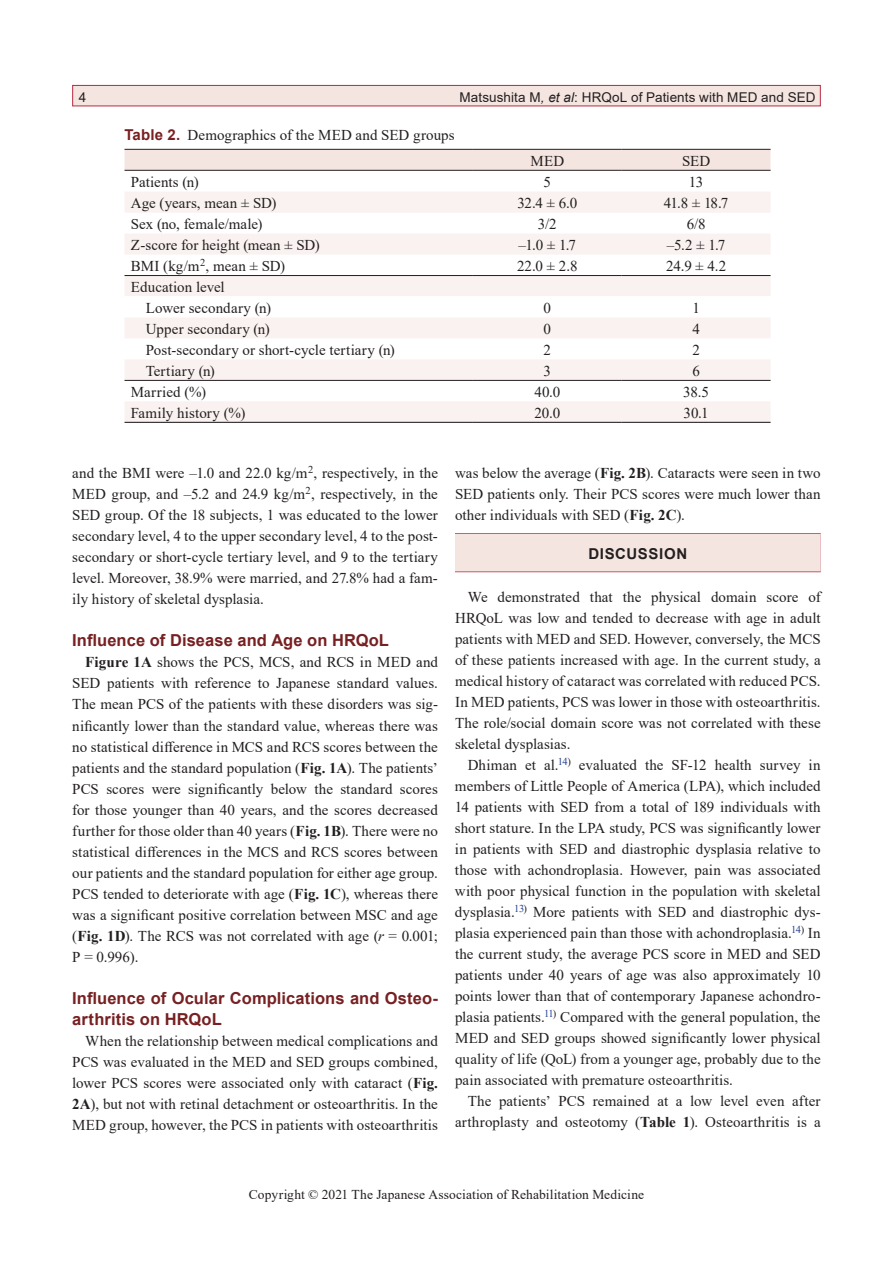
<style>
.page{position:relative;width:893px;height:1263px;background:#fff}
.page>*{position:absolute;margin:0;border:0;box-sizing:border-box;transform-origin:0 0}
.t1{font:700 16.5px/21px "Arial";letter-spacing:.005em;color:#772022}
.t2{font:15px/21px "Times New Roman";letter-spacing:.005em;color:#231f20;text-align:justify}
.t3{font:700 15px "Arial";letter-spacing:.045em;color:#231f20}
.t4{font:13.5px "Times New Roman";letter-spacing:.005em;color:#231f20}
.t5{font:13.5px "Arial";letter-spacing:.005em;color:#231f20}
.s1{font-style:italic}
.s2{font-family:"Arial";font-weight:700;color:#772022}
.s3{font-weight:700}
</style>
<div class="page">
<svg style="left:455px;top:533px;width:366px;height:39px"></svg>
<div style="left:455px;top:534px;width:366px;height:37px;background:#f5e5e0"></div>
<div style="left:72px;top:85px;width:749px;height:21px;background:#f5e5e0;border:1px solid #b72b40"></div>
<div style="left:125px;top:150px;width:646px;height:20px;background:#f5e5e0"></div>
<svg style="left:125px;top:192px;width:646px;height:230px;fill:#f9f2f0"></svg>
<hr style="left:125px;top:149px;width:348px;height:1px;background:#231f20">
<hr style="left:473px;top:149px;width:149px;height:1px;background:#231f20">
<hr style="left:622px;top:149px;width:149px;height:1px;background:#231f20">
<hr style="left:125px;top:170px;width:348px;height:1px;background:#231f20">
<hr style="left:473px;top:170px;width:149px;height:1px;background:#231f20">
<hr style="left:622px;top:170px;width:149px;height:1px;background:#231f20">
<hr style="left:125px;top:296px;width:348px;height:1px;background:#fff">
<hr style="left:473px;top:296px;width:149px;height:1px;background:#fff">
<hr style="left:622px;top:296px;width:149px;height:1px;background:#fff">
<hr style="left:125px;top:422px;width:348px;height:1px;background:#231f20">
<hr style="left:473px;top:422px;width:149px;height:1px;background:#231f20">
<hr style="left:622px;top:422px;width:149px;height:1px;background:#231f20">
<hr style="left:125px;top:275px;width:348px;height:1px;background:#231f20">
<hr style="left:473px;top:275px;width:149px;height:1px;background:#231f20">
<hr style="left:622px;top:275px;width:149px;height:1px;background:#231f20">
<hr style="left:125px;top:380px;width:348px;height:1px;background:#231f20">
<hr style="left:473px;top:380px;width:149px;height:1px;background:#231f20">
<hr style="left:622px;top:380px;width:149px;height:1px;background:#231f20">
<p class="t5" style="left:79px;top:87px;width:9px">4</p>
<p class="t5" style="left:459px;top:88px;width:358px">Matsushita M<span class="s1">, et al</span>: HRQoL of Patients with MED and SED</p>
<p class="t2" style="left:125px;top:124px;width:332px"><span class="s2">Table 2.</span> Demographics of the MED and SED groups</p>
<p class="t2" style="left:530px;top:150px;width:35px">MED</p>
<p class="t2" style="left:682px;top:150px;width:30px">SED</p>
<p class="t2" style="left:131px;top:171px;width:69px">Patients (n)</p>
<p class="t2" style="left:544px;top:171px;width:9px">5</p>
<p class="t2" style="left:689px;top:171px;width:16px">13</p>
<p class="t2" style="left:131px;top:192px;width:147px">Age (years, mean ± SD)</p>
<p class="t2" style="left:517px;top:192px;width:61px">32.4 ± 6.0</p>
<p class="t2" style="left:664px;top:192px;width:66px">41.8 ± 18.7</p>
<p class="t2" style="left:131px;top:213px;width:133px">Sex (no, female/male)</p>
<p class="t2" style="left:538px;top:213px;width:20px">3/2</p>
<p class="t2" style="left:687px;top:213px;width:20px">6/8</p>
<p class="t2" style="left:131px;top:234px;width:190px">Z-score for height (mean ± SD)</p>
<p class="t2" style="left:518px;top:234px;width:59px">–1.0 ± 1.7</p>
<p class="t2" style="left:667px;top:234px;width:60px">–5.2 ± 1.7</p>
<p class="t2" style="left:131px;top:255px;width:156px">BMI (kg/m<sup>2</sup>, mean ± SD)</p>
<p class="t2" style="left:517px;top:255px;width:62px">22.0 ± 2.8</p>
<p class="t2" style="left:666px;top:255px;width:62px">24.9 ± 4.2</p>
<p class="t2" style="left:146px;top:276px;width:127px;text-indent:-15px">Education level<br>Lower secondary (n)</p>
<p class="t2" style="left:544px;top:297px;width:9px">0</p>
<p class="t2" style="left:692px;top:297px;width:9px">1</p>
<p class="t2" style="left:146px;top:318px;width:125px">Upper secondary (n)</p>
<p class="t2" style="left:544px;top:318px;width:9px">0</p>
<p class="t2" style="left:692px;top:318px;width:9px">4</p>
<p class="t2" style="left:146px;top:339px;width:250px">Post-secondary or short-cycle tertiary (n)</p>
<p class="t2" style="left:544px;top:339px;width:9px">2</p>
<p class="t2" style="left:692px;top:339px;width:9px">2</p>
<p class="t2" style="left:146px;top:360px;width:70px">Tertiary (n)</p>
<p class="t2" style="left:544px;top:360px;width:9px">3</p>
<p class="t2" style="left:692px;top:360px;width:9px">6</p>
<p class="t2" style="left:131px;top:381px;width:77px">Married (%)</p>
<p class="t2" style="left:534px;top:381px;width:27px">40.0</p>
<p class="t2" style="left:683px;top:381px;width:27px">38.5</p>
<p class="t2" style="left:131px;top:402px;width:116px">Family history (%)</p>
<p class="t2" style="left:534px;top:402px;width:27px">20.0</p>
<p class="t2" style="left:684px;top:402px;width:27px">30.1</p>
<p class="t2" style="left:72px;top:462px;width:367px">and the BMI were –1.0 and 22.0 kg/m<sup>2</sup>, respectively, in the MED group, and –5.2 and 24.9 kg/m<sup>2</sup>, respectively, in the SED group. Of the 18 subjects, 1 was educated to the lower secondary level, 4 to the upper secondary level, 4 to the post&shy;secondary or short-cycle tertiary level, and 9 to the tertiary level. Moreover, 38.9% were married, and 27.8% had a fam&shy;ily history of skeletal dysplasia.</p>
<p class="t1" style="left:72px;top:630px;width:318px">Influence of Disease and Age on HRQoL</p>
<p class="t2" style="left:72px;top:651px;width:367px;text-indent:13px"><span class="s3">Figure 1A</span> shows the PCS, MCS, and RCS in MED and SED patients with reference to Japanese standard values.<br>The mean PCS of the patients with these disorders was sig&shy;nificantly lower than the standard value, whereas there was no statistical difference in MCS and RCS scores between the patients and the standard population (<span class="s3">Fig. 1A</span>). The patients’ PCS scores were significantly below the standard scores for those younger than 40 years, and the scores decreased further for those older than 40 years (<span class="s3">Fig. 1B</span>). There were no statistical differences in the MCS and RCS scores between our patients and the standard population for either age group.<br>PCS tended to deteriorate with age (<span class="s3">Fig. 1C</span>), whereas there was a significant positive correlation between MSC and age (<span class="s3">Fig. 1D</span>). The RCS was not correlated with age (<span class="s1">r</span> = 0.001; P = 0.996).</p>
<p class="t1" style="left:72px;top:988px;width:367px">Influence of Ocular Complications and Osteo&shy;arthritis on HRQoL</p>
<p class="t2" style="left:72px;top:1030px;width:367px;text-indent:13px">When the relationship between medical complications and PCS was evaluated in the MED and SED groups combined, lower PCS scores were associated only with cataract (<span class="s3">Fig.<br>2A</span>), but not with retinal detachment or osteoarthritis. In the MED group, however, the PCS in patients with osteoarthritis</p>
<p class="t2" style="left:455px;top:462px;width:367px">was below the average (<span class="s3">Fig. 2B</span>). Cataracts were seen in two SED patients only. Their PCS scores were much lower than other individuals with SED (<span class="s3">Fig. 2C</span>).</p>
<p class="t3" style="left:588px;top:544px;width:100px">DISCUSSION</p>
<p class="t2" style="left:455px;top:586px;width:367px;text-indent:13px">We demonstrated that the physical domain score of HRQoL was low and tended to decrease with age in adult patients with MED and SED. However, conversely, the MCS of these patients increased with age. In the current study, a medical history of cataract was correlated with reduced PCS.<br>In MED patients, PCS was lower in those with osteoarthritis.<br>The role/social domain score was not correlated with these skeletal dysplasias.</p>
<p class="t2" style="left:455px;top:754px;width:367px;text-indent:13px">Dhiman et al.<sup>14</sup><sup>)</sup> evaluated the SF-12 health survey in members of Little People of America (LPA), which included 14 patients with SED from a total of 189 individuals with short stature. In the LPA study, PCS was significantly lower in patients with SED and diastrophic dysplasia relative to those with achondroplasia. However, pain was associated with poor physical function in the population with skeletal dysplasia.<sup>13</sup><sup>)</sup> More patients with SED and diastrophic dys&shy;plasia experienced pain than those with achondroplasia.<sup>14</sup><sup>)</sup> In the current study, the average PCS score in MED and SED patients under 40 years of age was also approximately 10 points lower than that of contemporary Japanese achondro&shy;plasia patients.<sup>11</sup><sup>)</sup> Compared with the general population, the MED and SED groups showed significantly lower physical quality of life (QoL) from a younger age, probably due to the pain associated with premature osteoarthritis.</p>
<p class="t2" style="left:455px;top:1090px;width:367px;text-align:right">The patients’ PCS remained at a low level even after arthroplasty and osteotomy (<span class="s3">Table 1</span>). Osteoarthritis is a</p>
<p class="t4" style="left:249px;top:1185px;width:397px">Copyright © 2021 The Japanese Association of Rehabilitation Medicine</p>
</div>
